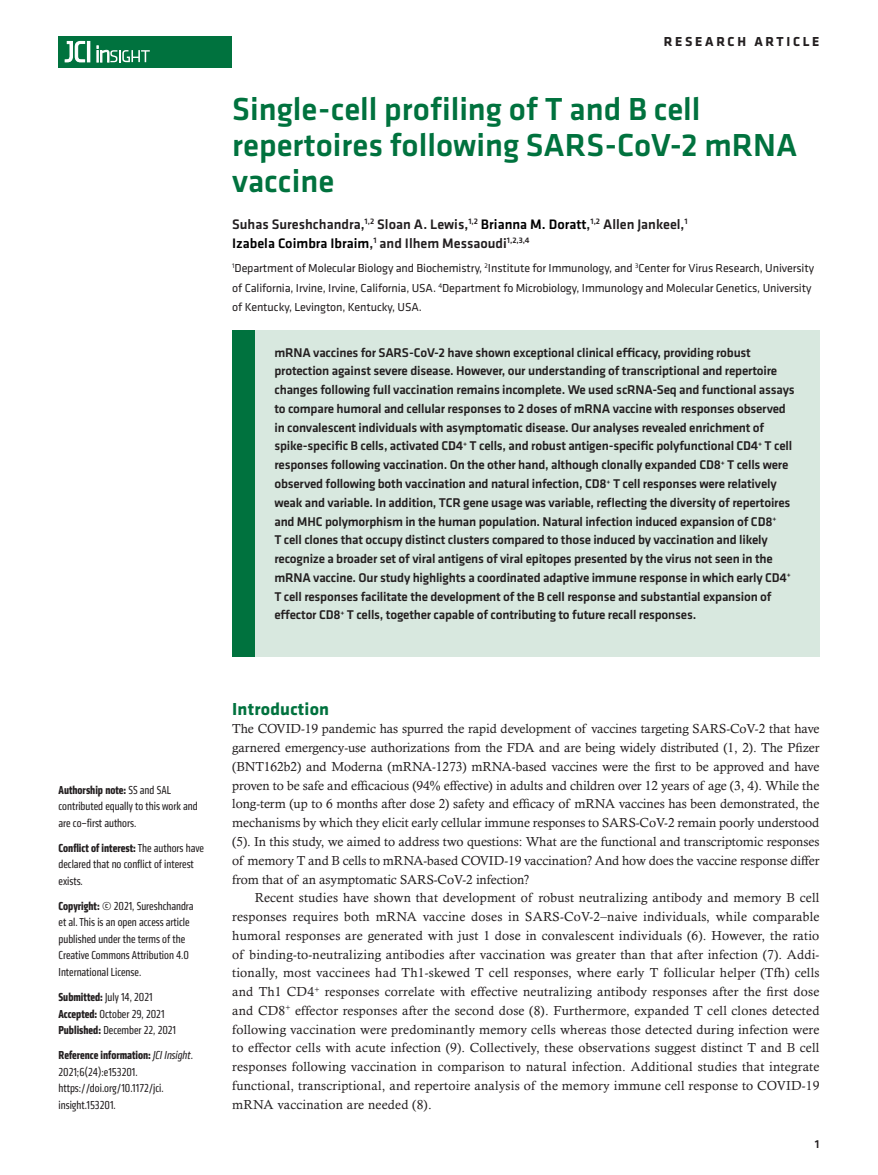
<style>
.page{position:relative;width:878px;height:1175px;background:#fff}
.page>*{position:absolute;margin:0;border:0;box-sizing:border-box;transform-origin:0 0}
.t1{font:500 33px/36px "Klavika Basic";color:#00723e}
.t2{font:700 18px "Klavika";letter-spacing:.01em;color:#00723e}
.t3{font:500 14.25px/19.5px "Klavika Basic";color:#231f20}
.t4{font:700 13.5px "Klavika Basic";letter-spacing:.2em;color:#231f20}
.t5{font:13.2px/18.8px "Calisto MT Std";letter-spacing:-.005em;color:#231f20;text-align:justify}
.t6{font:500 13.2px/18.8px "Klavika Basic";letter-spacing:-.015em;color:#231f20}
.t7{font:condensed 12px/16.5px "Klavika";color:#231f20}
.t8{font:12px/19.5px "Klavika";letter-spacing:-.01em;color:#231f20}
.t9{font:500 12px "Klavika Basic";color:#231f20}
.s1{color:#000}
.s2{font-weight:700}
.s3{font-style:italic}
</style>
<div class="page">
<div style="left:59px;top:36px;width:173px;height:31px;background:#00723e"></div>
<hr style="left:87px;top:41px;width:3px;height:21px;background:#fff">
<svg style="left:64px;top:41px;width:21px;height:22px"></svg>
<svg style="left:97px;top:46px;width:53px;height:16px"></svg>
<div style="left:232px;top:330px;width:587px;height:327px;background:#d8e8df"></div>
<div style="left:232px;top:330px;width:22px;height:327px;background:#00723e"></div>
<p class="t4" style="left:663px;top:32px;width:157px">RESEARCH ARTICLE</p>
<h1 class="t1" style="left:232px;top:91px;width:566px">Single-cell profiling of T and B cell repertoires following SARS-CoV-2 mRNA vaccine</h1>
<p class="t3" style="left:232px;top:214px;width:457px">Suhas Sureshchandra,<sup>1,2</sup> Sloan A. Lewis,<sup>1,2</sup> <span class="s1">Brianna M. Doratt</span>,<sup>1,2</sup> Allen Jankeel,<sup>1<br></sup><span class="s1">Izabela Coimbra Ibraim</span>,<sup>1</sup> and Ilhem Messaoudi<sup>1,2,3,4</sup></p>
<p class="t8" style="left:232px;top:258px;width:583px"><sup>1</sup>Department of Molecular Biology and Biochemistry, <sup>2</sup>Institute for Immunology, and <sup>3</sup>Center for Virus Research, University of California, Irvine, Irvine, California, USA. <sup>4</sup>Department fo Microbiology, Immunology and Molecular Genetics, University of Kentucky, Levington, Kentucky, USA.</p>
<p class="t6" style="left:274px;top:342px;width:522px">mRNA vaccines for SARS-CoV-2 have shown exceptional clinical efficacy, providing robust protection against severe disease. However, our understanding of transcriptional and repertoire changes following full vaccination remains incomplete. We used scRNA-Seq and functional assays to compare humoral and cellular responses to 2 doses of mRNA vaccine with responses observed in convalescent individuals with asymptomatic disease. Our analyses revealed enrichment of spike-specific B cells, activated CD4<sup>+</sup> T cells, and robust antigen-specific polyfunctional CD4<sup>+</sup> T cell responses following vaccination. On the other hand, although clonally expanded CD8<sup>+</sup> T cells were observed following both vaccination and natural infection, CD8<sup>+</sup> T cell responses were relatively weak and variable. In addition, TCR gene usage was variable, reflecting the diversity of repertoires and MHC polymorphism in the human population. Natural infection induced expansion of CD8<sup>+<br></sup>T cell clones that occupy distinct clusters compared to those induced by vaccination and likely recognize a broader set of viral antigens of viral epitopes presented by the virus not seen in the mRNA vaccine. Our study highlights a coordinated adaptive immune response in which early CD4<sup>+ </sup>T cell responses facilitate the development of the B cell response and substantial expansion of effector CD8<sup>+</sup> T cells, together capable of contributing to future recall responses.</p>
<p class="t7" style="left:59px;top:781px;width:141px"><span class="s2">Authorship note:</span> SS and SAL contributed equally to this work and are co–first authors.</p>
<p class="t7" style="left:59px;top:839px;width:147px"><span class="s2">Conflict of interest:</span> The authors have declared that no conflict of interest exists.</p>
<p class="t7" style="left:59px;top:897px;width:136px"><span class="s2">Copyright:</span> © 2021, Sureshchandra et al. This is an open access article published under the terms of the<br>Creative Commons Attribution 4.0<br>International License.</p>
<p class="t7" style="left:59px;top:988px;width:119px"><span class="s2">Submitted:</span> July 14, 2021<br><span class="s2">Accepted:</span> October 29, 2021<br><span class="s2">Published:</span> December 22, 2021</p>
<p class="t7" style="left:59px;top:1046px;width:136px"><span class="s2">Reference information:</span> <span class="s3">JCI Insight</span>.<br>2021;6(24):e153201. https://doi.org/10.1172/jci. insight.153201.</p>
<h2 class="t2" style="left:232px;top:695px;width:98px">Introduction</h2>
<p class="t5" style="left:232px;top:719px;width:588px">The COVID-19 pandemic has spurred the rapid development of vaccines targeting SARS-CoV-2 that have garnered emergency-use authorizations from the FDA and are being widely distributed (1, 2). The Pfizer (BNT162b2) and Moderna (mRNA-1273) mRNA-based vaccines were the first to be approved and have proven to be safe and efficacious (94% effective) in adults and children over 12 years of age (3, 4). While the long-term (up to 6 months after dose 2) safety and efficacy of mRNA vaccines has been demonstrated, the mechanisms by which they elicit early cellular immune responses to SARS-CoV-2 remain poorly understood (5). In this study, we aimed to address two questions: What are the functional and transcriptomic responses of memory T and B cells to mRNA-based COVID-19 vaccination? And how does the vaccine response differ from that of an asymptomatic SARS-CoV-2 infection?</p>
<p class="t5" style="left:232px;top:888px;width:588px;text-indent:23px">Recent studies have shown that development of robust neutralizing antibody and memory B cell responses requires both mRNA vaccine doses in SARS-CoV-2–naive individuals, while comparable humoral responses are generated with just 1 dose in convalescent individuals (6). However, the ratio of binding-to-neutralizing antibodies after vaccination was greater than that after infection (7). Addi&shy;tionally, most vaccinees had Th1-skewed T cell responses, where early T follicular helper (Tfh) cells and Th1 CD4<sup>+</sup> responses correlate with effective neutralizing antibody responses after the first dose and CD8<sup>+</sup> effector responses after the second dose (8). Furthermore, expanded T cell clones detected following vaccination were predominantly memory cells whereas those detected during infection were to effector cells with acute infection (9). Collectively, these observations suggest distinct T and B cell responses following vaccination in comparison to natural infection. Additional studies that integrate functional, transcriptional, and repertoire analysis of the memory immune cell response to COVID-19 mRNA vaccination are needed (8).</p>
<p class="t9" style="left:814px;top:1135px;width:6px">1</p>
</div>
